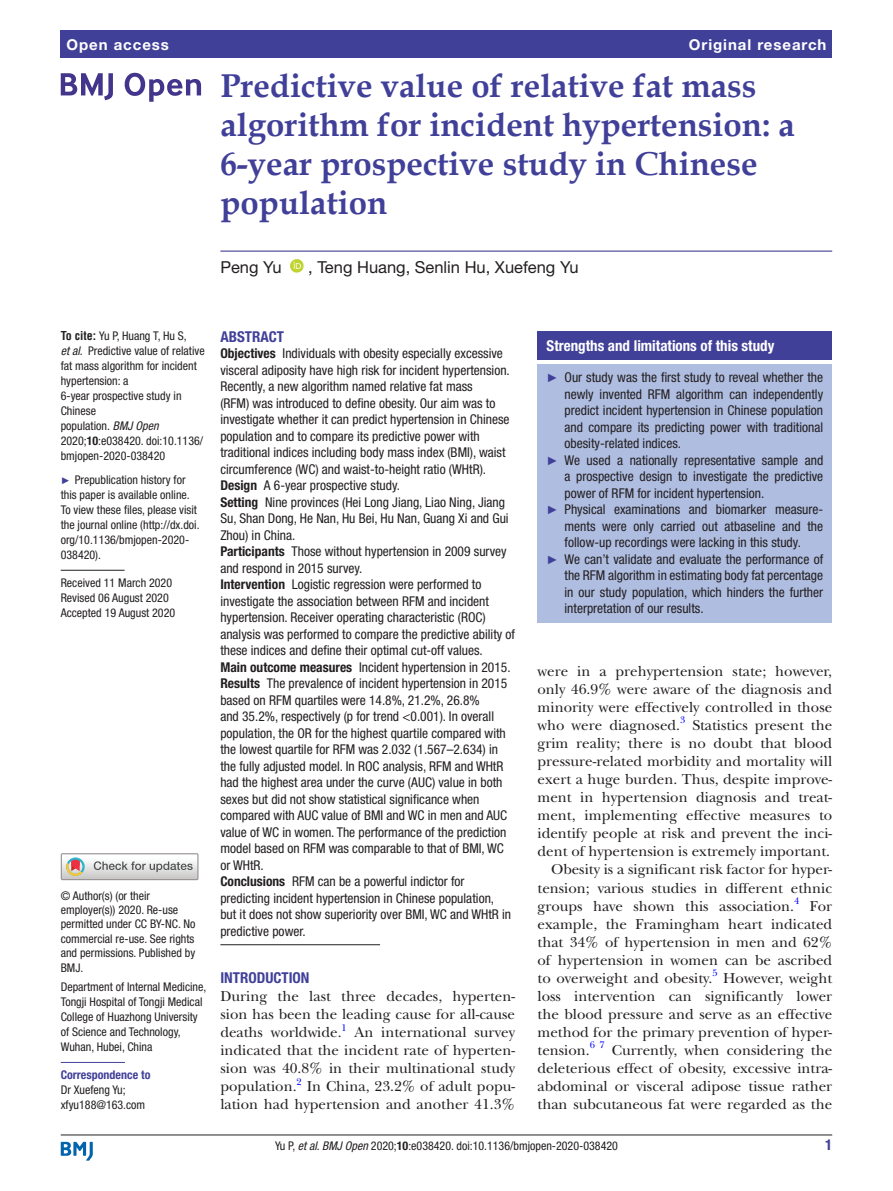
<style>
.page{position:relative;width:893px;height:1191px;background:#fff}
.page>*{position:absolute;margin:0;border:0;box-sizing:border-box;transform-origin:0 0}
.t1{font:700 33px/39px "Book Antiqua";color:#414099}
.t2{font:16.5px "Helvetica Neue LT Std";color:#231f20}
.t3{font:15px/18px "New Baskerville";color:#231f20;text-align:justify}
.t4{font:700 condensed 15px "Helvetica Neue LT Std";color:#fff}
.t5{font:700 15px "Helvetica Neue LT Std";letter-spacing:.065em;color:#fff}
.t6{font:700 condensed 15px "Helvetica Neue LT Std";color:#414099}
.t7{font:condensed 13.5px/16.5px "Helvetica Neue LT Std";color:#231f20}
.t8{font:condensed 12px/15px "Helvetica Neue LT Std";color:#231f20}
.t9{font:700 condensed 12px "Helvetica Neue LT Std";color:#414099}
.t10{font:9.9px "New Baskerville";color:#00f}
.s1{font-family:"Helvetica LT Std";font-weight:700}
.s2{font-style:italic}
.s3{font-weight:700}
.s4{font-family:"Arial";font-stretch:normal;font-size:9.75px;color:#414099}
.s5{font-family:"Arial";font-stretch:normal;font-size:12px;color:#414099}
</style>
<div class="page">
<hr style="left:61px;top:1134px;width:771px;height:1px;background:#231f20">
<svg style="left:61px;top:1141px;width:32px;height:19px"></svg>
<div style="left:61px;top:31px;width:771px;height:27px;background:#414099"></div>
<hr style="left:220px;top:250px;width:612px;height:2px;background:#414099">
<svg style="left:290px;top:259px;width:14px;height:14px"></svg>
<hr style="left:61px;top:570px;width:64px;height:1px;background:#231f20">
<hr style="left:61px;top:1062px;width:64px;height:1px;background:#414099">
<svg style="left:61px;top:73px;width:52px;height:27px"></svg>
<svg style="left:125px;top:73px;width:76px;height:29px"></svg>
<div style="left:61px;top:853px;width:138px;height:27px;border:1px solid #969090"></div>
<svg style="left:61px;top:853px;width:137px;height:26px"></svg>
<hr style="left:220px;top:944px;width:160px;height:1px;background:#231f20">
<div style="left:538px;top:331px;width:294px;height:29px;background:#414099"></div>
<div style="left:538px;top:364px;width:294px;height:258px;background:#afbde1"></div>
<p class="t5" style="left:66px;top:35px;width:104px">Open access</p>
<p class="t5" style="left:689px;top:35px;width:139px">Original research</p>
<h1 class="t1" style="left:220px;top:66px;width:576px">Predictive value of relative fat mass algorithm for incident hypertension: a<br>6-year prospective study in Chinese population</h1>
<p class="t2" style="left:220px;top:257px;width:63px">Peng Yu</p>
<p class="t2" style="left:308px;top:257px;width:272px">, Teng Huang, Senlin Hu, Xuefeng Yu</p>
<p class="t8" style="left:61px;top:328px;width:145px"><span class="s1">To cite:</span> Yu P, Huang T, Hu S,<br><span class="s2">et al</span>. Predictive value of relative fat mass algorithm for incident hypertension: a<br>6-year prospective study in<br>Chinese<br>population. <span class="s2">BMJ Open<br></span>2020;<span class="s3">10</span>:e038420. doi:10.1136/ bmjopen-2020-038420</p>
<p class="t8" style="left:61px;top:472px;width:140px"><span class="s4">►</span> Prepublication history for this paper is available online.<br>To view these files, please visit the journal online (http://dx.doi. org/10.1136/bmjopen-2020-<br>038420).</p>
<p class="t8" style="left:61px;top:575px;width:116px">Received 11 March 2020<br>Revised 06 August 2020<br>Accepted 19 August 2020</p>
<p class="t8" style="left:61px;top:888px;width:136px;line-height:14.4px">© Author(s) (or their employer(s)) 2020. Re-use permitted under CC BY-NC. No commercial re-use. See rights and permissions. Published by<br>BMJ.</p>
<p class="t8" style="left:61px;top:979px;width:147px">Department of Internal Medicine,<br>Tongji Hospital of Tongji Medical<br>College of Huazhong University of Science and Technology,<br>Wuhan, Hubei, China</p>
<p class="t9" style="left:61px;top:1067px;width:91px">Correspondence to</p>
<p class="t8" style="left:61px;top:1082px;width:86px">Dr Xuefeng Yu; xfyu188@163.com</p>
<p class="t6" style="left:220px;top:327px;width:65px">ABSTRACT</p>
<p class="t7" style="left:220px;top:345px;width:296px"><span class="s3">Objectives</span> Individuals with obesity especially excessive visceral adiposity have high risk for incident hypertension.<br>Recently, a new algorithm named relative fat mass<br>(RFM) was introduced to define obesity. Our aim was to investigate whether it can predict hypertension in Chinese population and to compare its predictive power with traditional indices including body mass index (BMI), waist circumference (WC) and waist-to-height ratio (WHtR).<br><span class="s3">Design</span> A 6-year prospective study.<br><span class="s3">Setting</span> Nine provinces (Hei Long Jiang, Liao Ning, Jiang Su, Shan Dong, He Nan, Hu Bei, Hu Nan, Guang Xi and Gui Zhou) in China.<br><span class="s3">Participants</span> Those without hypertension in 2009 survey and respond in 2015 survey.<br><span class="s3">Intervention</span> Logistic regression were performed to investigate the association between RFM and incident hypertension. Receiver operating characteristic (ROC) analysis was performed to compare the predictive ability of these indices and define their optimal cut-off values.<br><span class="s3">Main outcome measures</span> Incident hypertension in 2015.<br><span class="s3">Results</span> The prevalence of incident hypertension in 2015 based on RFM quartiles were 14.8%, 21.2%, 26.8%<br>and 35.2%, respectively (p for trend &lt;0.001). In overall population, the OR for the highest quartile compared with the lowest quartile for RFM was 2.032 (1.567–2.634) in the fully adjusted model. In ROC analysis, RFM and WHtR had the highest area under the curve (AUC) value in both sexes but did not show statistical significance when compared with AUC value of BMI and WC in men and AUC value of WC in women. The performance of the prediction model based on RFM was comparable to that of BMI, WC or WHtR.<br><span class="s3">Conclusions</span> RFM can be a powerful indictor for predicting incident hypertension in Chinese population,<br>but it does not show superiority over BMI, WC and WHtR in predictive power.</p>
<p class="t6" style="left:220px;top:969px;width:91px">INTRODUCTION</p>
<p class="t3" style="left:220px;top:987px;width:296px">During the last three decades, hyperten&shy;sion has been the leading cause for all-cause deaths worldwide.</p>
<p class="t10" style="left:342px;top:1021px;width:7px">1</p>
<p class="t3" style="left:220px;top:1023px;width:296px;text-indent:134px">An international survey indicated that the incident rate of hyperten&shy;sion was 40.8% in their multinational study population.</p>
<p class="t10" style="left:297px;top:1075px;width:7px">2</p>
<p class="t3" style="left:220px;top:1077px;width:296px;text-align:right">In China, 23.2% of adult popu-<br>lation had hypertension and another 41.3%</p>
<p class="t4" style="left:547px;top:336px;width:229px">Strengths and limitations of this study</p>
<p class="t7" style="left:547px;top:369px;width:278px"><span class="s5">►</span> Our study was the first study to reveal whether the</p>
<p class="t7" style="left:565px;top:386px;width:260px">newly invented RFM algorithm can independently</p>
<p class="t7" style="left:565px;top:402px;width:260px">predict incident hypertension in Chinese population</p>
<p class="t7" style="left:565px;top:419px;width:260px">and compare its predicting power with traditional</p>
<p class="t7" style="left:565px;top:435px;width:118px">obesity-related indices.</p>
<p class="t7" style="left:547px;top:452px;width:278px"><span class="s5">►</span> We used a nationally representative sample and</p>
<p class="t7" style="left:565px;top:468px;width:260px">a prospective design to investigate the predictive</p>
<p class="t7" style="left:565px;top:485px;width:201px">power of RFM for incident hypertension.</p>
<p class="t7" style="left:547px;top:501px;width:278px"><span class="s5">►</span> Physical examinations and biomarker measure-</p>
<p class="t7" style="left:565px;top:518px;width:260px">ments were only carried out atbaseline and the</p>
<p class="t7" style="left:565px;top:534px;width:238px">follow-up recordings were lacking in this study.</p>
<p class="t7" style="left:547px;top:551px;width:278px"><span class="s5">►</span> We can’t validate and evaluate the performance of</p>
<p class="t7" style="left:565px;top:567px;width:260px">the RFM algorithm in estimating body fat percentage</p>
<p class="t7" style="left:565px;top:584px;width:260px">in our study population, which hinders the further</p>
<p class="t7" style="left:565px;top:600px;width:141px">interpretation of our results.</p>
<p class="t3" style="left:538px;top:662px;width:296px">were in a prehypertension state; however, only 46.9% were aware of the diagnosis and minority were effectively controlled in those who were diagnosed.<sup>3</sup></p>
<p class="t3" style="left:692px;top:716px;width:141px">Statistics present the</p>
<p class="t3" style="left:538px;top:734px;width:296px">grim reality; there is no doubt that blood</p>
<p class="t3" style="left:538px;top:752px;width:296px">pressure-related morbidity and mortality will</p>
<p class="t3" style="left:538px;top:770px;width:296px">exert a huge burden. Thus, despite improve-</p>
<p class="t3" style="left:538px;top:788px;width:296px">ment in hypertension diagnosis and treat-</p>
<p class="t3" style="left:538px;top:806px;width:296px">ment, implementing effective measures to</p>
<p class="t3" style="left:538px;top:824px;width:296px">identify people at risk and prevent the inci-</p>
<p class="t3" style="left:538px;top:842px;width:294px">dent of hypertension is extremely important.</p>
<p class="t3" style="left:551px;top:860px;width:283px">Obesity is a significant risk factor for hyper-</p>
<p class="t3" style="left:538px;top:878px;width:296px">tension; various studies in different ethnic</p>
<p class="t3" style="left:538px;top:896px;width:263px">groups have shown this association.<sup>4</sup></p>
<p class="t3" style="left:538px;top:896px;width:296px;text-indent:272px">For example, the Framingham heart indicated that 34% of hypertension in men and 62% of hypertension in women can be ascribed to overweight and obesity.</p>
<p class="t10" style="left:712px;top:967px;width:7px">5</p>
<p class="t3" style="left:538px;top:969px;width:296px;text-indent:186px">However, weight loss intervention can significantly lower the blood pressure and serve as an effective method for the primary prevention of hyper&shy;tension.</p>
<p class="t10" style="left:590px;top:1039px;width:17px">6 7</p>
<p class="t3" style="left:538px;top:1041px;width:296px;text-indent:74px">Currently, when considering the deleterious effect of obesity, excessive intra&shy;abdominal or visceral adipose tissue rather than subcutaneous fat were regarded as the</p>
<p class="t8" style="left:275px;top:1137px;width:344px">Yu P, <span class="s2">et al</span>. <span class="s2">BMJ Open</span> 2020;<span class="s3">10</span>:e038420. doi:10.1136/bmjopen-2020-038420</p>
<p class="t6" style="left:825px;top:1135px;width:9px">1</p>
</div>
